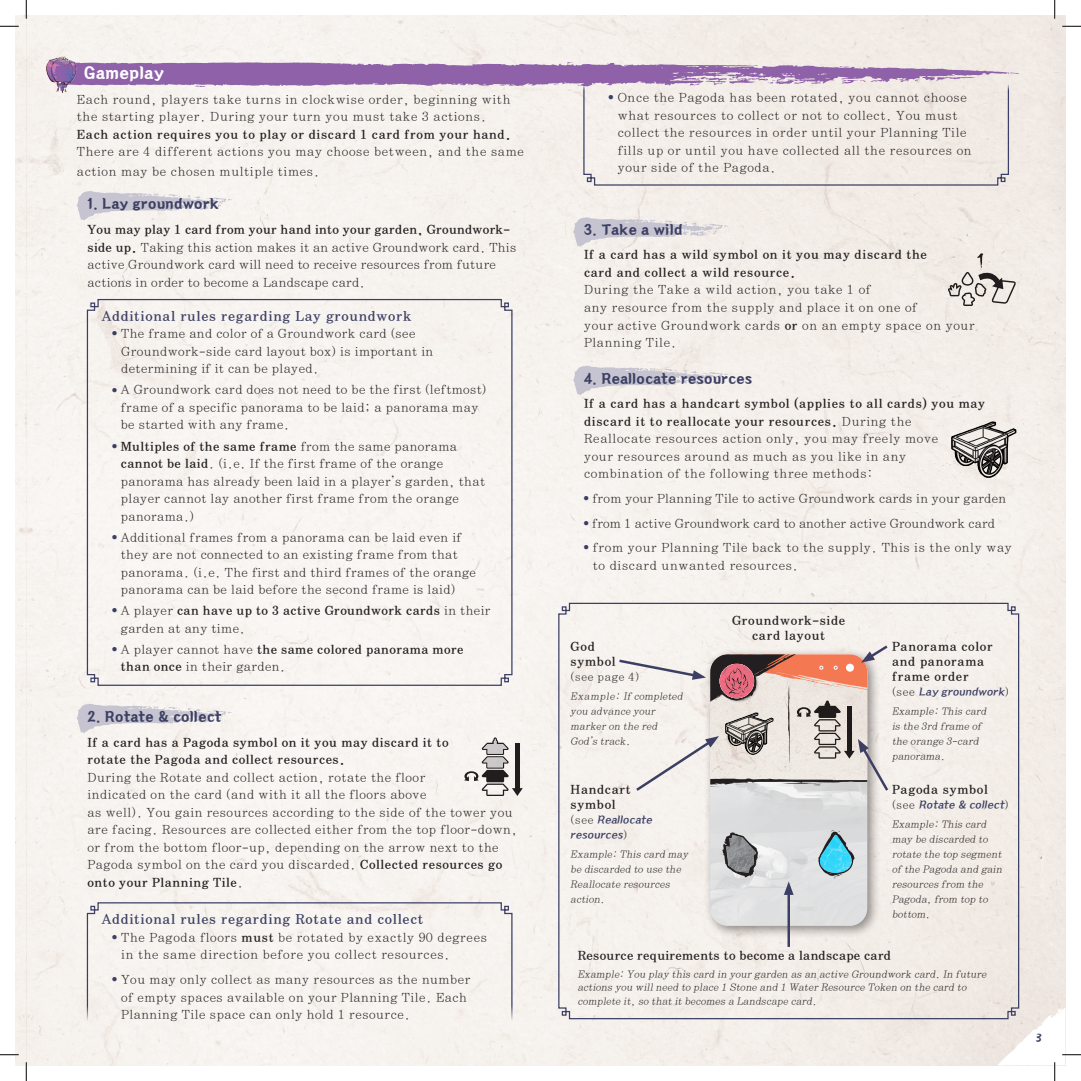
<style>
.page{position:relative;width:1081px;height:1081px;background:#fff}
.page>*{position:absolute;margin:0;border:0;box-sizing:border-box;transform-origin:0 0}
.t1{font:17.5px "TT Baekdusan B";color:#fff}
.title_brush{font:15px "TT Baekdusan B";color:#3c3f63}
.t2{font:15px "YDI Yuro M";color:#3c3f63}
.title_mini{font:13.75px "Yoon Myungjo B";color:#3c3f63}
.txt_mj{font:12.5px/17.5px "Yoon Myungjo L";letter-spacing:-.01em;color:#231f20}
.txt_mj-2{font:12.5px/17.5px "Yoon Myungjo L";letter-spacing:-.03em;color:#231f20}
.txt_mj-3{font:12.5px/15px "Yoon Myungjo B";color:#231f20}
.txt_mj-4{font:12.5px/17.5px "Yoon Myungjo B";letter-spacing:-.02em;color:#231f20}
.txt_mj-5{font:12.5px "Yoon Myungjo L";letter-spacing:-.04em;color:#231f20}
.txt_mj-6{font:12.5px "Yoon Myungjo B";letter-spacing:-.03em;color:#231f20}
.txt_mj-7{font:italic 11.25px/15px "TT Baekdusan R";color:#3c3f63}
.txt_mj-8{font:11.25px "Yoon Myungjo L";color:#231f20}
.txt_mj-9{font:italic 10px/15px "Yoon Myungjo L";color:#231f20}
.s1{font-family:"Yoon Myungjo B"}
.s2{font-size:6.25px;color:#3c3f63}
.s3{font-family:"Yoon Myungjo L";font-size:6.25px;color:#3c3f63}
.s4{font-family:"Yoon Myungjo L"}
.s5{font-family:"Yoon Myungjo L";font-style:normal;color:#231f20}
</style>
<div class="page">
<div style="left:16px;top:16px;width:1048px;height:1048px;background:#f6f1ed"></div>
<svg style="left:77px;top:62px;width:941px;height:25px;background:#9f79b4"></svg>
<svg style="left:573px;top:365px;width:155px;height:30px;background:#dfdbde"></svg>
<svg style="left:573px;top:217px;width:155px;height:30px;background:#dfdbdd"></svg>
<svg style="left:77px;top:703px;width:155px;height:30px"></svg>
<svg style="left:77px;top:191px;width:155px;height:30px"></svg>
<img style="left:47px;top:56px;width:30px;height:37px">
<div style="left:86px;top:298px;width:427px;height:388px;background:#f8f4f1"></div>
<div style="left:557px;top:602px;width:462px;height:417px;background:#f4efea"></div>
<div style="left:86px;top:901px;width:427px;height:134px;background:#f7f3ef"></div>
<svg style="left:582px;top:62px;width:427px;height:124px;background:#e5dbde"></svg>
<img style="left:947px;top:413px;width:72px;height:72px">
<svg style="left:947px;top:253px;width:68px;height:53px;background:#d2ccc8"></svg>
<svg style="left:464px;top:737px;width:58px;height:58px"></svg>
<div style="left:703px;top:647px;width:176px;height:291px;background:#231f20;opacity:.5"></div>
<hr style="left:787px;top:889px;width:2px;height:57px;background:#3c3f63">
<svg style="left:616px;top:643px;width:274px;height:282px;background:#dbd4d1"></svg>
<svg style="left:0;top:25px;width:19px;height:2px"></svg>
<svg style="left:1061px;top:25px;width:19px;height:2px"></svg>
<svg style="left:0;top:1053px;width:19px;height:2px"></svg>
<svg style="left:25px;top:0;width:2px;height:19px"></svg>
<svg style="left:25px;top:1061px;width:2px;height:19px"></svg>
<svg style="left:1053px;top:0;width:2px;height:19px"></svg>
<svg style="left:996px;top:1007px;width:84px;height:73px"></svg>
<p class="t1" style="left:84px;top:64px;width:82px">Gameplay</p>
<p class="txt_mj" style="left:77px;top:89px;width:449px">Each round, players take turns in clockwise order, beginning with the starting player. During your turn you must take 3 actions.<br><span class="s1">Each action requires you to play or discard 1 card from your hand.<br></span>There are 4 different actions you may choose between, and the same</p>
<p class="txt_mj" style="left:77px;top:161px;width:244px">action may be chosen multiple times.</p>
<p class="title_brush" style="left:87px;top:196px;width:133px">1. Lay groundwork</p>
<p class="txt_mj-2" style="left:87px;top:219px;width:430px"><span class="s1">You may play 1 card from your hand into your garden, Groundwork&shy;side up.</span> Taking this action makes it an active Groundwork card. This active Groundwork card will need to receive resources from future actions in order to become a Landscape card.</p>
<p class="title_mini" style="left:101px;top:303px;width:312px">Additional rules regarding Lay groundwork</p>
<p class="txt_mj" style="left:121px;top:323px;width:314px;text-indent:-9px"><span class="s2">●</span> The frame and color of a Groundwork card (see<br>Groundwork-side card layout box) is important in determining if it can be played.</p>
<p class="txt_mj" style="left:120px;top:379px;width:368px;text-indent:-8px"><span class="s2">●</span> A Groundwork card does not need to be the first (leftmost) frame of a specific panorama to be laid; a panorama may be started with any frame.</p>
<p class="txt_mj" style="left:120px;top:435px;width:366px;text-indent:-8px"><span class="s2">●</span> <span class="s1">Multiples of the same frame</span> from the same panorama <span class="s1">cannot be laid</span>. (i.e. If the first frame of the orange panorama has already been laid in a player’s garden, that player cannot lay another first frame from the orange panorama.)</p>
<p class="txt_mj" style="left:120px;top:526px;width:357px;text-indent:-8px"><span class="s2">●</span> Additional frames from a panorama can be laid even if they are not connected to an existing frame from that panorama. (i.e. The first and third frames of the orange panorama can be laid before the second frame is laid)</p>
<p class="txt_mj-4" style="left:120px;top:600px;width:372px;text-indent:-8px"><span class="s3">●</span> <span class="s4">A player</span> can have up to 3 active Groundwork cards <span class="s4">in their garden at any time.</span></p>
<p class="txt_mj-4" style="left:120px;top:638px;width:345px;text-indent:-8px"><span class="s3">●</span> <span class="s4">A player cannot have</span> the same colored panorama more than once <span class="s4">in their garden.</span></p>
<p class="title_brush" style="left:87px;top:708px;width:136px">2. Rotate &amp; collect</p>
<p class="txt_mj" style="left:87px;top:731px;width:431px"><span class="s1">If a card has a Pagoda symbol on it you may discard it to<br>rotate the Pagoda and collect resources.<br></span>During the Rotate and collect action, rotate the floor<br>indicated on the card (and with it all the floors above<br>as well). You gain resources according to the side of the tower you are facing. Resources are collected either from the top floor-down, or from the bottom floor-up, depending on the arrow next to the Pagoda symbol on the card you discarded. <span class="s1">Collected resources go onto your Planning Tile</span>.</p>
<p class="title_mini" style="left:101px;top:906px;width:324px">Additional rules regarding Rotate and collect</p>
<p class="txt_mj" style="left:121px;top:926px;width:368px;text-indent:-9px"><span class="s2">●</span> The Pagoda floors <span class="s1">must</span> be rotated by exactly 90 degrees in the same direction before you collect resources.</p>
<p class="txt_mj" style="left:121px;top:968px;width:351px;text-indent:-9px"><span class="s2">●</span> You may only collect as many resources as the number of empty spaces available on your Planning Tile. Each<br>Planning Tile space can only hold 1 resource.</p>
<p class="txt_mj" style="left:617px;top:87px;width:356px;text-indent:-9px"><span class="s2">●</span> Once the Pagoda has been rotated, you cannot choose what resources to collect or not to collect. You must collect the resources in order until your Planning Tile fills up or until you have collected all the resources on your side of the Pagoda.</p>
<p class="title_brush" style="left:583px;top:222px;width:100px">3. Take a wild</p>
<p class="txt_mj-3" style="left:583px;top:244px;width:345px;line-height:17.5px">If a card has a wild symbol on it you may discard the card and collect a wild resource.</p>
<p class="txt_mj" style="left:583px;top:279px;width:392px">During the Take a wild action, you take 1 of<br>any resource from the supply and place it on one of<br>your active Groundwork cards <span class="s1">or</span> on an empty space on your Planning Tile.</p>
<p class="title_brush" style="left:583px;top:370px;width:170px">4. Reallocate resources</p>
<p class="txt_mj" style="left:583px;top:393px;width:403px"><span class="s1">If a card has a handcart symbol (applies to all cards) you may discard it to reallocate your resources.</span> During the<br>Reallocate resources action only, you may freely move<br>your resources around as much as you like in any combination of the following three methods:</p>
<p class="txt_mj-2" style="left:583px;top:488px;width:424px"><span class="s2">●</span> from your Planning Tile to active Groundwork cards in your garden</p>
<p class="txt_mj-5" style="left:583px;top:511px;width:413px"><span class="s2">●</span> from 1 active Groundwork card to another active Groundwork card</p>
<p class="txt_mj" style="left:592px;top:537px;width:421px;text-indent:-9px"><span class="s2">●</span> from your Planning Tile back to the supply. This is the only way to discard unwanted resources.</p>
<p class="txt_mj-3" style="left:570px;top:637px;width:47px">God symbol</p>
<p class="txt_mj-8" style="left:570px;top:666px;width:71px">(see page 4)</p>
<p class="txt_mj-9" style="left:570px;top:687px;width:117px">Example:Ifcompleted you advanceyour markeron thered<br>God’strack.</p>
<p class="txt_mj-3" style="left:570px;top:780px;width:62px">Handcart symbol</p>
<p class="txt_mj-7" style="left:570px;top:812px;width:85px"><span class="s5">( s e e</span> Reallocate resources<span class="s5">)</span></p>
<p class="txt_mj-9" style="left:570px;top:844px;width:122px">Example:Thiscard may bediscarded tousethe<br>Reallocateresources action.</p>
<p class="txt_mj-3" style="left:731px;top:611px;width:115px;text-align:center">Groundwork-side card layout</p>
<p class="txt_mj-3" style="left:891px;top:637px;width:103px">Panorama color and panorama frame order</p>
<p class="txt_mj-7" style="left:891px;top:684px;width:119px"><span class="s5">( s e e</span> Lay groundwork<span class="s5">)</span></p>
<p class="txt_mj-9" style="left:891px;top:702px;width:99px">Example:Thiscard isthe3rd frameof theorange3-card panorama.</p>
<p class="txt_mj-3" style="left:891px;top:780px;width:98px">Pagoda symbol</p>
<p class="txt_mj-7" style="left:891px;top:797px;width:118px"><span class="s5">( s e e</span> Rotate &amp; collect<span class="s5">)</span></p>
<p class="txt_mj-9" style="left:891px;top:814px;width:115px">Example:Thiscard maybediscarded to rotatethetop segment ofthePagodaand gain resourcesfrom the<br>Pagoda,from top to bottom.</p>
<p class="txt_mj-6" style="left:577px;top:944px;width:315px">Resource requirements to become a landscape card</p>
<p class="txt_mj-9" style="left:577px;top:965px;width:413px;line-height:13.8px">Example:You playthiscard in yourgarden asan activeGroundwork card.In future actionsyou willneed toplace1Stoneand 1WaterResourceToken on thecard to completeit,sothatitbecomesaLandscapecard.</p>
<p class="t2" style="left:1035px;top:1030px;width:8px">3</p>
</div>
